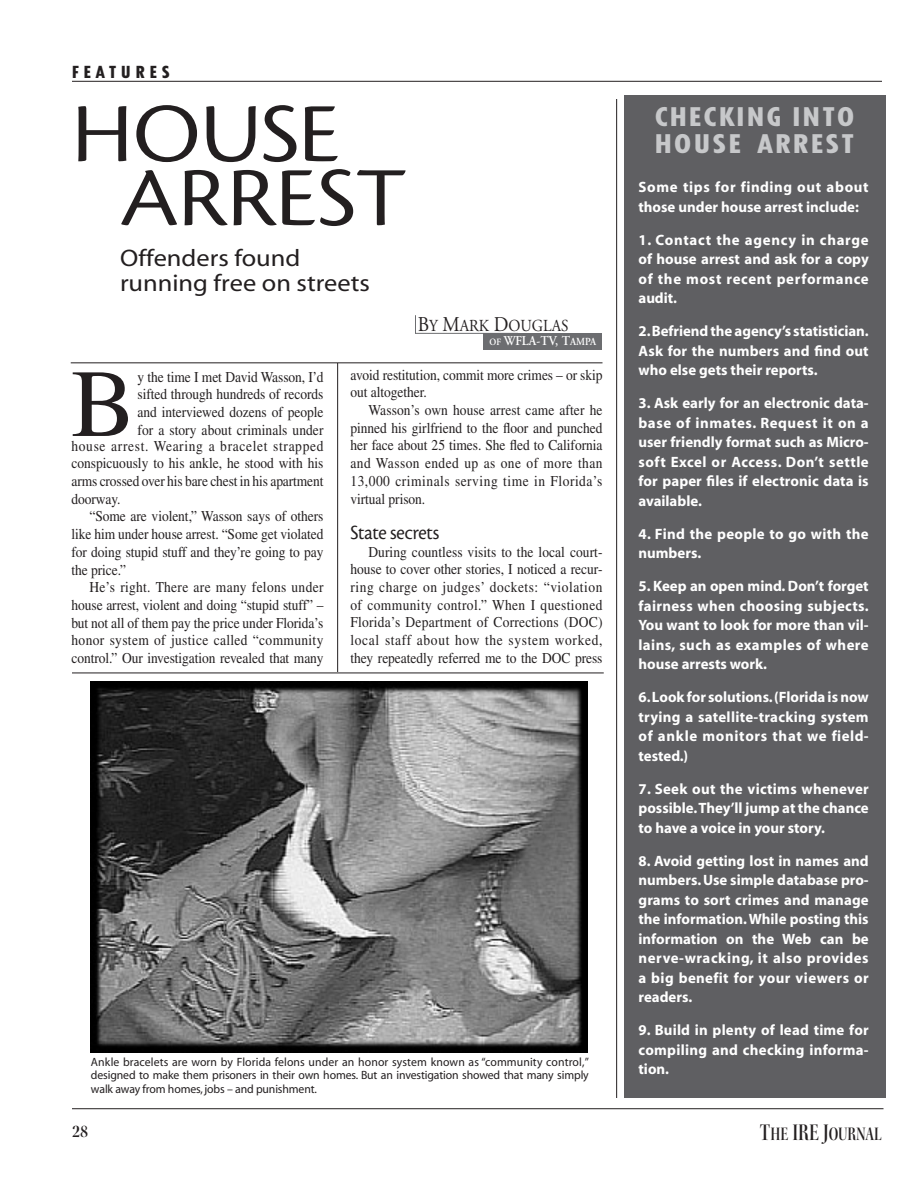
<style>
.page{position:relative;width:918px;height:1188px;background:#fff}
.page>*{position:absolute;margin:0;border:0;box-sizing:border-box;transform-origin:0 0}
.t1{font:96px "Times";color:#231f20}
.t2{font:87px "Cronos Display";color:#231f20;scale:1.1 1}
.t3{font:800 condensed 25.5px/27px "Tempo";letter-spacing:.09em;color:#c7c8ca;scale:1.2 1}
.t4{font:24px/25px "Myriad";color:#231f20;scale:1.1 1}
.t5{font:21px "Cronos Display";letter-spacing:-.005em;color:#231f20;scale:.95 1}
.t6{font:19.2px "Kepler Semibold Cn Display";color:#231f20;scale:.9 1}
.t7{font:18px "Kepler Semibold Cn Display";color:#231f20;scale:1.1 1}
.t8{font:16.8px "Adobe Garamond";color:#231f20;scale:.9 1}
.t9{font:800 condensed 16.5px "Tempo";letter-spacing:.285em;color:#231f20;scale:1.1 1}
.t10{font:15px/17.7px "Times";letter-spacing:-.005em;color:#231f20;text-align:justify;scale:.9 1}
.t11{font:700 15px/19.5px "Myriad";letter-spacing:.015em;color:#fff;text-align:justify}
.t12{font:600 13.5px "Adobe Garamond";color:#fff;scale:.9 1}
.t13{font:12px/13.5px "Myriad";letter-spacing:-.01em;color:#231f20;text-align:justify}
.s1{font-size:21px}
.s2{font-size:9.6px}
.s3{font-size:10.8px}
.s4{font-size:24px}
</style>
<div class="page">
<hr style="left:72px;top:1108px;width:812px;height:1px;background:#231f20">
<hr style="left:72px;top:81px;width:810px;height:1px;background:#231f20">
<hr style="left:337px;top:99px;width:1px;height:997px;background:#231f20">
<hr style="left:616px;top:99px;width:1px;height:999px;background:#231f20">
<hr style="left:71px;top:363px;width:532px;height:1px;background:#231f20">
<div style="left:483px;top:333px;width:119px;height:16px;background:#6c6d70"></div>
<svg style="left:415px;top:315px;width:103px;height:19px"></svg>
<img style="left:90px;top:681px;width:498px;height:372px">
<hr style="left:72px;top:673px;width:532px;height:1px;background:#231f20">
<div style="left:624px;top:95px;width:262px;height:1003px;background:#5f5f62"></div>
<p class="t9" style="left:72px;top:62px;width:90px">FEATURES</p>
<h2 class="t2" style="left:72px;top:80px;width:244px">HOUSE</h2>
<h2 class="t2" style="left:120px;top:144px;width:261px">ARREST</h2>
<h3 class="t4" style="left:120px;top:245px;width:229px">Offenders found running free on streets</h3>
<p class="t8" style="left:418px;top:317px;width:169px"><span class="s1">B</span>Y <span class="s1">M</span>ARK <span class="s1">D</span>OUGLAS</p>
<p class="t12" style="left:490px;top:333px;width:120px"><span class="s2">OF</span> WFLA-TV, T<span class="s3">AMPA</span></p>
<h1 class="t1" style="left:71px;top:347px;width:66px">B</h1>
<p class="t10" style="left:138px;top:368px;width:208px">y the time I met David Wasson, I’d sifted through hundreds of records and interviewed dozens of people</p>
<p class="t10" style="left:138px;top:421px;width:208px">for a story about criminals under</p>
<p class="t10" style="left:72px;top:437px;width:282px">house arrest. Wearing a bracelet strapped conspicuously to his ankle, he stood with his arms crossed over his bare chest in his apartment doorway.</p>
<p class="t10" style="left:72px;top:507px;width:282px;text-indent:18px">“Some are violent,” Wasson says of others like him under house arrest. “Some get violated for doing stupid stuff and they’re going to pay the price.”</p>
<p class="t10" style="left:72px;top:578px;width:282px;text-indent:18px">He’s right. There are many felons under house arrest, violent and doing “stupid stuff” – but not all of them pay the price under Florida’s honor system of justice called “community control.” Our investigation revealed that many</p>
<p class="t10" style="left:351px;top:366px;width:282px">avoid restitution, commit more crimes – or skip out altogether.</p>
<p class="t10" style="left:351px;top:401px;width:282px;text-indent:18px">Wasson’s own house arrest came after he pinned his girlfriend to the floor and punched her face about 25 times. She fled to California and Wasson ended up as one of more than 13,000 criminals serving time in Florida’s virtual prison.</p>
<h3 class="t5" style="left:351px;top:519px;width:95px">State secrets</h3>
<p class="t10" style="left:351px;top:543px;width:282px;text-indent:18px">During countless visits to the local court&shy;house to cover other stories, I noticed a recur&shy;ring charge on judges’ dockets: “violation of community control.” When I questioned Florida’s Department of Corrections (DOC) local staff about how the system worked, they repeatedly referred me to the DOC press</p>
<p class="t13" style="left:91px;top:1055px;width:499px">Ankle bracelets are worn by Florida felons under an honor system known as “community control,” designed to make them prisoners in their own homes. But an investigation showed that many simply walk away from homes, jobs – and punishment.</p>
<h3 class="t3" style="left:655px;top:103px;width:167px">CHECKING INTO<br>HOUSE ARREST</h3>
<p class="t11" style="left:639px;top:177px;width:232px">Some tips for finding out about those under house arrest include:</p>
<p class="t11" style="left:639px;top:230px;width:232px">1. Contact the agency in charge of house arrest and ask for a copy of the most recent performance audit.</p>
<p class="t11" style="left:639px;top:321px;width:232px">2. Befriend the agency’s statistician.<br>Ask for the numbers and find out who else gets their reports.</p>
<p class="t11" style="left:639px;top:393px;width:232px">3. Ask early for an electronic data&shy;base of inmates. Request it on a user friendly format such as Micro&shy;soft Excel or Access. Don’t settle for paper files if electronic data is available.</p>
<p class="t11" style="left:639px;top:524px;width:232px">4. Find the people to go with the numbers.</p>
<p class="t11" style="left:639px;top:576px;width:232px">5. Keep an open mind. Don’t forget fairness when choosing subjects.<br>You want to look for more than vil&shy;lains, such as examples of where house arrests work.</p>
<p class="t11" style="left:639px;top:687px;width:232px">6. Look for solutions. (Florida is now trying a satellite-tracking system of ankle monitors that we field&shy;tested.)</p>
<p class="t11" style="left:639px;top:779px;width:232px">7. Seek out the victims whenever possible. They’ll jump at the chance to have a voice in your story.</p>
<p class="t11" style="left:639px;top:851px;width:232px">8. Avoid getting lost in names and numbers. Use simple database pro&shy;grams to sort crimes and manage the information. While posting this information on the Web can be nerve-wracking, it also provides a big benefit for your viewers or readers.</p>
<p class="t11" style="left:639px;top:1020px;width:232px">9. Build in plenty of lead time for compiling and checking informa&shy;tion.</p>
<p class="t7" style="left:72px;top:1122px;width:16px">28</p>
<p class="t6" style="left:760px;top:1124px;width:137px"><span class="s4">T</span>HE <span class="s4">IRE J</span>OURNAL</p>
</div>
